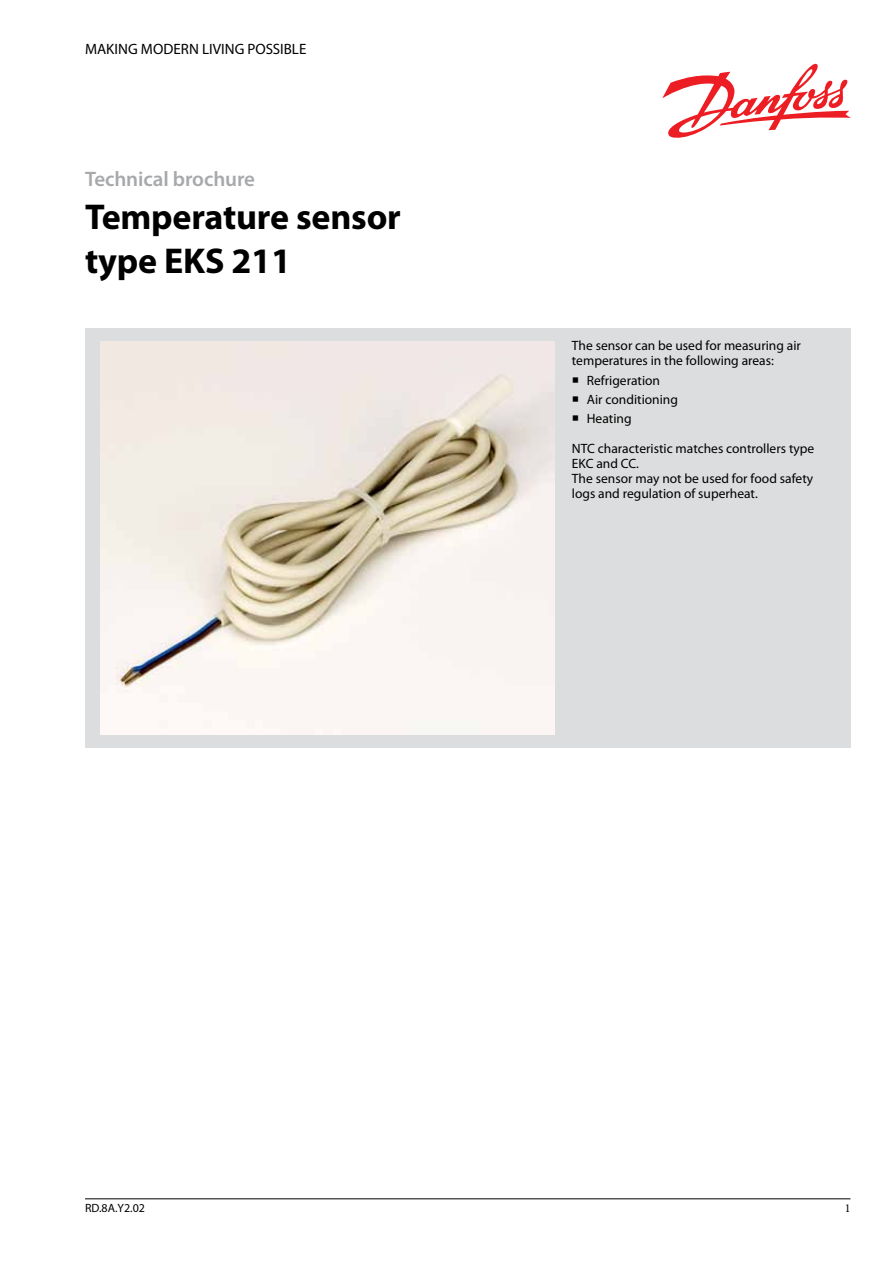
<style>
.page{position:relative;width:893px;height:1263px;background:#fff}
.page>*{position:absolute;margin:0;border:0;box-sizing:border-box;transform-origin:0 0}
.t1{font:700 36px/43.5px "Myriad Pro";letter-spacing:-.005em;color:#000}
.t2{font:600 21px "Myriad Pro";letter-spacing:-.005em;color:#a7a9ac}
.t3{font:15px "Myriad Pro";color:#000}
.t4{font:13.5px/15px "Myriad Pro";color:#000}
.t5{font:12px "Myriad Pro";color:#000}
.t6{font:12px "Minion Pro";color:#000}
</style>
<div class="page">
<div style="left:85px;top:328px;width:765px;height:419px;background:#dcddde"></div>
<svg style="left:662px;top:63px;width:189px;height:75px"></svg>
<img style="left:101px;top:342px;width:454px;height:392px">
<hr style="left:85px;top:1198px;width:765px;height:1px;background:#000">
<p class="t3" style="left:85px;top:41px;width:223px">MAKING MODERN LIVING POSSIBLE</p>
<h2 class="t2" style="left:85px;top:167px;width:172px">Technical brochure</h2>
<h1 class="t1" style="left:85px;top:196px;width:317px">Temperature sensor type EKS 211</h1>
<p class="t4" style="left:572px;top:339px;width:230px">The sensor can be used for measuring air temperatures in the following areas:</p>
<p class="t4" style="left:587px;top:371px;width:93px;line-height:19.2px">Refrigeration<br>Air conditioning<br>Heating</p>
<p class="t4" style="left:572px;top:441px;width:244px">NTC characteristic matches controllers type<br>EKC and CC.<br>The sensor may not be used for food safety logs and regulation of superheat.</p>
<p class="t5" style="left:85px;top:1202px;width:61px">RD.8A.Y2.02</p>
<p class="t6" style="left:845px;top:1200px;width:7px">1</p>
</div>
